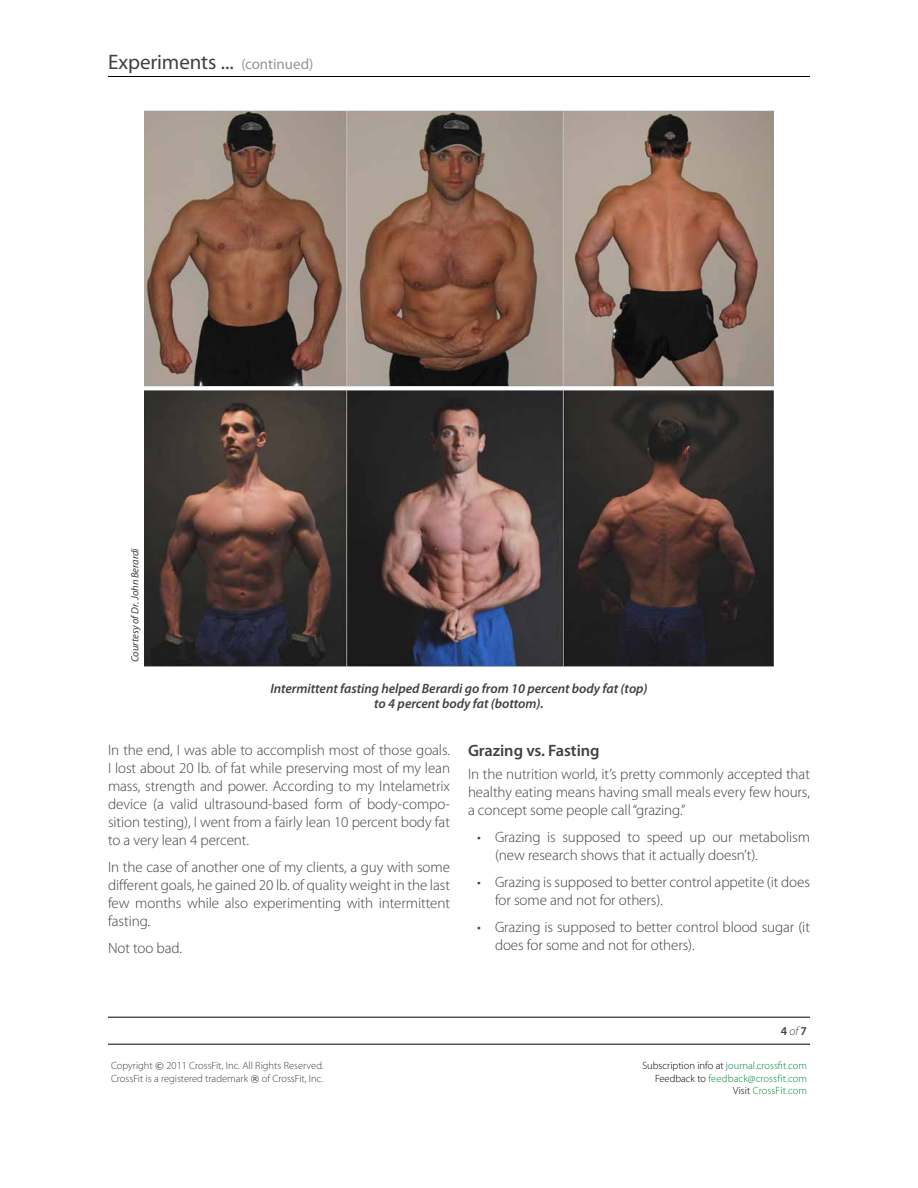
<style>
.page{position:relative;width:918px;height:1188px;background:#fff}
.page>*{position:absolute;margin:0;border:0;box-sizing:border-box;transform-origin:0 0}
.t1{font:21px "Myriad Pro";letter-spacing:-.005em;color:#414042}
.t2{font:600 16.5px "Myriad Pro";letter-spacing:-.005em;color:#414042}
.t3{font:300 15px/18px "Myriad Pro";letter-spacing:-.005em;color:#414042;text-align:justify}
.t4{font:italic 600 13.5px/15px "Myriad Pro";letter-spacing:-.005em;color:#414042;text-align:center}
.t5{font:600 12px "Myriad Pro";color:#414042}
.t6{font:300 10.5px/12.6px "Myriad Pro";color:#414042}
.t7{font:300 10.5px/12.6px "Myriad Pro";color:#00853f;text-align:right}
.t8{font:italic 10.5px "Myriad Pro";letter-spacing:-.005em;color:#414042}
.s1{font-size:15px;color:#939598}
.s2{font-weight:300;font-style:italic}
.s3{font-family:"Verdana";font-weight:400;font-size:9px}
.s4{color:#000}
</style>
<div class="page">
<hr style="left:108px;top:76px;width:702px;height:1px;background:#000">
<hr style="left:108px;top:1017px;width:702px;height:1px;background:#000">
<hr style="left:108px;top:1044px;width:702px;height:1px;background:#000">
<img style="left:144px;top:110px;width:630px;height:557px">
<h1 class="t1" style="left:108px;top:50px;width:207px">Experiments ... <span class="s1">(continued)</span></h1>
<p class="t8" style="left:129px;top:662px;width:116px;rotate:-90deg">Courtesy of Dr. John Berardi</p>
<p class="t4" style="left:270px;top:681px;width:379px">Intermittent fasting helped Berardi go from 10 percent body fat (top) to 4 percent body fat (bottom).</p>
<p class="t3" style="left:108px;top:742px;width:344px">In the end, I was able to accomplish most of those goals.<br>I lost about 20 lb. of fat while preserving most of my lean mass, strength and power. According to my Intelametrix device (a valid ultrasound-based form of body-compo&shy;sition testing), I went from a fairly lean 10 percent body fat to a very lean 4 percent.</p>
<p class="t3" style="left:108px;top:859px;width:343px">In the case of another one of my clients, a guy with some different goals, he gained 20 lb. of quality weight in the last few months while also experimenting with intermittent fasting.</p>
<p class="t3" style="left:108px;top:940px;width:76px">Not too bad.</p>
<p class="t2" style="left:468px;top:742px;width:133px">Grazing vs. Fasting</p>
<p class="t3" style="left:468px;top:765px;width:343px">In the nutrition world, it’s pretty commonly accepted that healthy eating means having small meals every few hours, a concept some people call “grazing.”</p>
<p class="t3" style="left:495px;top:828px;width:317px;text-indent:-18px">• Grazing is supposed to speed up our metabolism (new research shows that it actually doesn’t).</p>
<p class="t3" style="left:495px;top:873px;width:317px;text-indent:-18px">• Grazing is supposed to better control appetite (it does for some and not for others).</p>
<p class="t3" style="left:495px;top:918px;width:316px;text-indent:-18px">• Grazing is supposed to better control blood sugar (it does for some and not for others).</p>
<p class="t5" style="left:781px;top:1024px;width:28px">4 <span class="s2">of</span> 7</p>
<p class="t6" style="left:111px;top:1060px;width:214px">Copyright <span class="s3">©</span> 2011 CrossFit, Inc. All Rights Reserved.<br>CrossFit is a registered trademark <span class="s3">®</span> of CrossFit, Inc.</p>
<p class="t7" style="left:642px;top:1060px;width:166px"><span class="s4">Subscription info at</span> journal.crossfit.com<br><span class="s4">Feedback to</span> feedback@crossfit.com<br><span class="s4">Visit</span> CrossFit.com</p>
</div>
